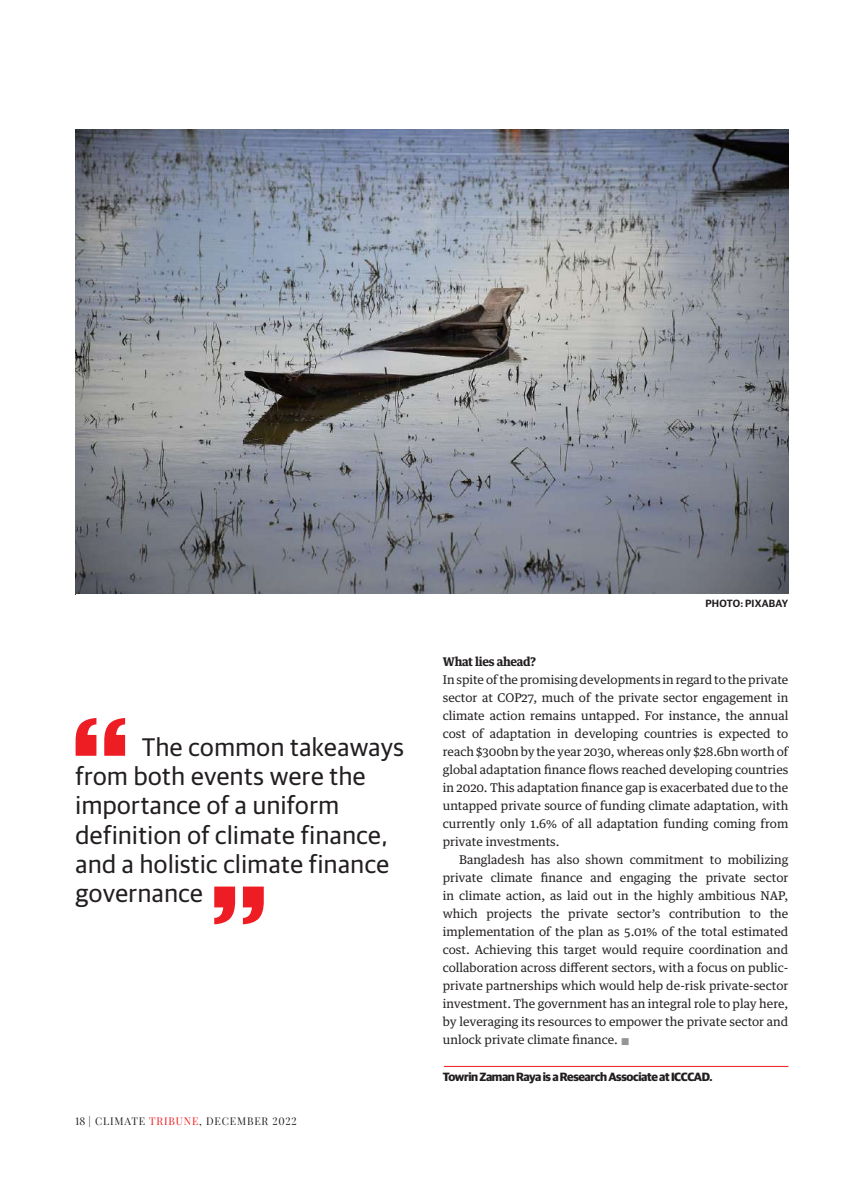
<style>
.page{position:relative;width:864px;height:1188px;background:#fff}
.page>*{position:absolute;margin:0;border:0;box-sizing:border-box;transform-origin:0 0}
.t1{font:25.5px/29.2px "Guardian Sans";letter-spacing:.02em;color:#231f20}
.t2{font:12px/18px "Guardian Text Egyp";color:#231f20;text-align:justify}
.t3{font:700 12px "Guardian Sans";letter-spacing:-.03em;color:#231f20}
.t4{font:700 12px "Guardian Text Egyp";letter-spacing:-.02em;color:#231f20}
.t5{font:10.5px "Playfair Display";letter-spacing:.08em;color:#231f20}
.t6{font:600 10.5px "Guardian Sans";letter-spacing:.02em;color:#231f20}
.s1{color:#ee1d23}
.s2{color:#939598}
</style>
<div class="page">
<hr style="left:444px;top:1066px;width:344px;height:1px;background:#ee1d23">
<svg style="left:76px;top:718px;width:49px;height:38px"></svg>
<svg style="left:214px;top:887px;width:50px;height:37px"></svg>
<img style="left:76px;top:130px;width:712px;height:464px">
<h1 class="t1" style="left:76px;top:730px;width:330px;text-indent:66px">The common takeaways from both events were the importance of a uniform definition of climate finance, and a holistic climate finance governance</h1>
<p class="t5" style="left:76px;top:1115px;width:223px">18 | CLIMATE <span class="s1">TRIBUNE</span>, DECEMBER 2022</p>
<p class="t6" style="left:705px;top:596px;width:84px">PHOTO: PIXABAY</p>
<p class="t4" style="left:443px;top:652px;width:95px">What lies ahead?</p>
<p class="t2" style="left:443px;top:669px;width:347px">In spite of the promising developments in regard to the private sector at COP27, much of the private sector engagement in climate action remains untapped. For instance, the annual cost of adaptation in developing countries is expected to reach $300bn by the year 2030, whereas only $28.6bn worth of global adaptation finance flows reached developing countries in 2020. This adaptation finance gap is exacerbated due to the untapped private source of funding climate adaptation, with currently only 1.6% of all adaptation funding coming from private investments.</p>
<p class="t2" style="left:443px;top:849px;width:347px;text-indent:16px">Bangladesh has also shown commitment to mobilizing private climate finance and engaging the private sector in climate action, as laid out in the highly ambitious NAP, which projects the private sector’s contribution to the implementation of the plan as 5.01% of the total estimated cost. Achieving this target would require coordination and collaboration across different sectors, with a focus on public&shy;private partnerships which would help de-risk private-sector investment. The government has an integral role to play here, by leveraging its resources to empower the private sector and unlock private climate finance. <span class="s2">■</span></p>
<p class="t3" style="left:443px;top:1068px;width:271px">Towrin Zaman Raya is a Research Associate at ICCCAD.</p>
</div>
